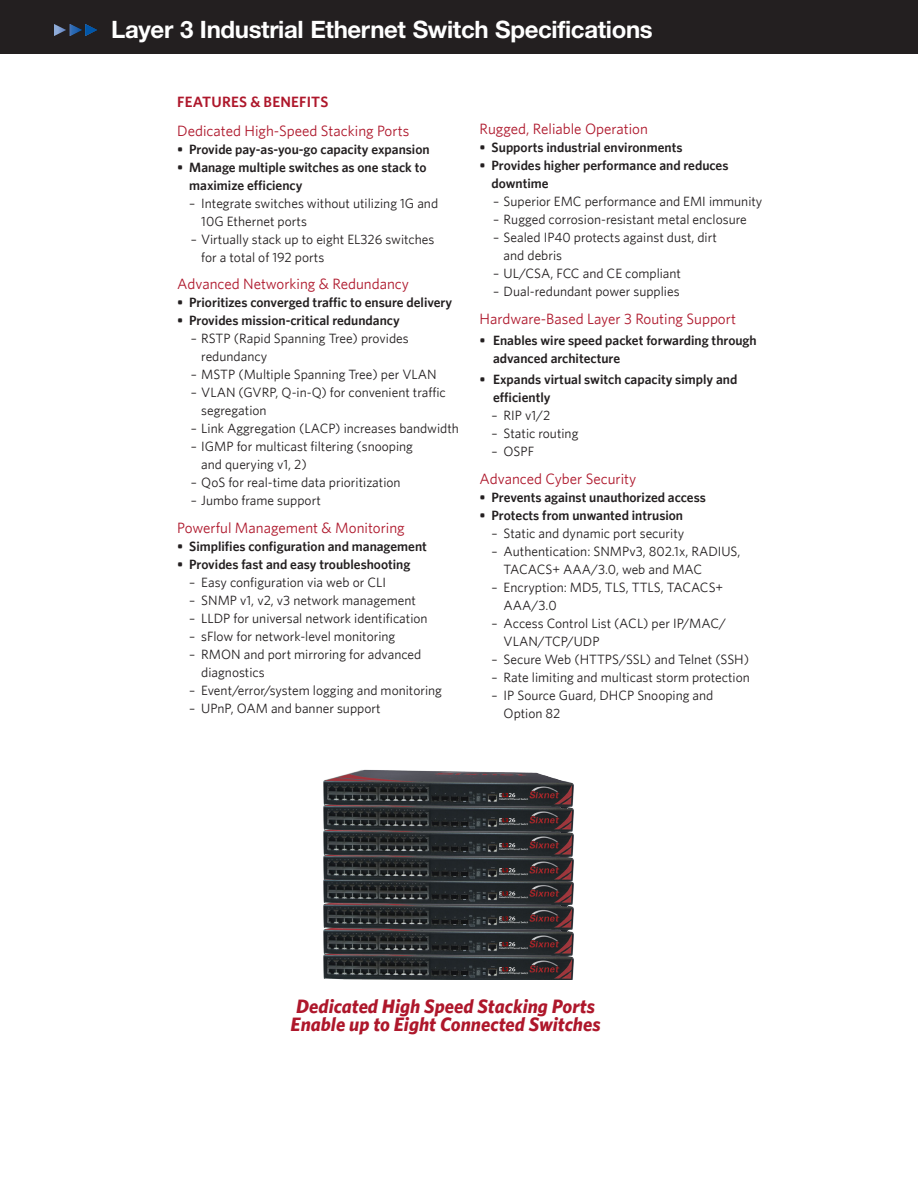
<style>
.page{position:relative;width:918px;height:1188px;background:#fff}
.page>*{position:absolute;margin:0;border:0;box-sizing:border-box;transform-origin:0 0}
.Page_1_-_Header_Blac{font:700 24px "Helvetica Neue LT Std";letter-spacing:-.015em;color:#fff}
.t1{font:600 24px "Whitney";color:#fff}
.t2{font:italic 700 19.5px/18px "Whitney";color:#ae172b}
.t3{font:15px/28.8px "Whitney";color:#ae172b}
.t4{font:13.5px/18px "Whitney";color:#231f20}
.t5{font:600 13.5px/18px "Whitney";color:#231f20}
.s1{font-weight:600}
</style>
<div class="page">
<div style="left:0;top:0;width:918px;height:54px;background:#231f20"></div>
<svg style="left:54px;top:24px;width:43px;height:12px"></svg>
<img style="left:323px;top:955px;width:251px;height:24px">
<img style="left:323px;top:931px;width:251px;height:24px">
<img style="left:323px;top:907px;width:251px;height:24px">
<img style="left:323px;top:881px;width:251px;height:26px">
<img style="left:323px;top:857px;width:251px;height:24px">
<img style="left:323px;top:833px;width:251px;height:24px">
<img style="left:323px;top:809px;width:251px;height:24px">
<img style="left:323px;top:769px;width:251px;height:40px">
<p class="t1" style="left:169px;top:9px;width:412px">EL326 Layer 3 Industrial Ethernet Switch</p>
<p class="Page_1_-_Header_Blac" style="left:111px;top:15px;width:543px">Layer 3 Industrial Ethernet Switch Specifications</p>
<p class="t3" style="left:177px;top:87px;width:234px"><span class="s1">FEATURES &amp; BENEFITS<br></span>Dedicated High-Speed Stacking Ports</p>
<p class="t5" style="left:177px;top:140px;width:254px">• Provide pay-as-you-go capacity expansion</p>
<p class="t5" style="left:189px;top:158px;width:239px;text-indent:-12px">• Manage multiple switches as one stack to maximize efficiency</p>
<p class="t4" style="left:201px;top:194px;width:238px;text-indent:-12px">– Integrate switches without utilizing 1G and<br>10G Ethernet ports</p>
<p class="t4" style="left:201px;top:230px;width:235px;text-indent:-11px">– Virtually stack up to eight EL326 switches for a total of 192 ports</p>
<p class="t3" style="left:177px;top:269px;width:233px">Advanced Networking &amp; Redundancy</p>
<p class="t5" style="left:177px;top:293px;width:276px">• Prioritizes converged traffic to ensure delivery</p>
<p class="t5" style="left:177px;top:311px;width:224px">• Provides mission-critical redundancy</p>
<p class="t4" style="left:201px;top:329px;width:209px;text-indent:-11px">– RSTP (Rapid Spanning Tree) provides redundancy</p>
<p class="t4" style="left:191px;top:365px;width:247px">– MSTP (Multiple Spanning Tree) per VLAN</p>
<p class="t4" style="left:201px;top:383px;width:246px;text-indent:-11px">– VLAN (GVRP, Q-in-Q) for convenient traffic segregation</p>
<p class="t4" style="left:191px;top:419px;width:270px">– Link Aggregation (LACP) increases bandwidth</p>
<p class="t4" style="left:201px;top:437px;width:213px;text-indent:-11px">– IGMP for multicast filtering (snooping and querying v1, 2)</p>
<p class="t4" style="left:191px;top:473px;width:211px">– QoS for real-time data prioritization</p>
<p class="t4" style="left:191px;top:491px;width:132px">– Jumbo frame support</p>
<p class="t3" style="left:177px;top:513px;width:229px">Powerful Management &amp; Monitoring</p>
<p class="t5" style="left:177px;top:537px;width:251px">• Simplifies configuration and management</p>
<p class="t5" style="left:177px;top:555px;width:235px">• Provides fast and easy troubleshooting</p>
<p class="t4" style="left:189px;top:573px;width:198px">– Easy configuration via web or CLI</p>
<p class="t4" style="left:189px;top:591px;width:228px">– SNMP v1, v2, v3 network management</p>
<p class="t4" style="left:189px;top:609px;width:240px">– LLDP for universal network identification</p>
<p class="t4" style="left:189px;top:627px;width:208px">– sFlow for network-level monitoring</p>
<p class="t4" style="left:201px;top:645px;width:222px;text-indent:-12px">– RMON and port mirroring for advanced diagnostics</p>
<p class="t4" style="left:189px;top:681px;width:254px">– Event/error/system logging and monitoring</p>
<p class="t4" style="left:189px;top:699px;width:193px">– UPnP, OAM and banner support</p>
<p class="t3" style="left:480px;top:114px;width:170px">Rugged, Reliable Operation</p>
<p class="t5" style="left:480px;top:138px;width:204px">• Supports industrial environments</p>
<p class="t5" style="left:492px;top:156px;width:238px;text-indent:-12px">• Provides higher performance and reduces downtime</p>
<p class="t4" style="left:493px;top:192px;width:271px">– Superior EMC performance and EMI immunity</p>
<p class="t4" style="left:493px;top:210px;width:255px">– Rugged corrosion-resistant metal enclosure</p>
<p class="t4" style="left:504px;top:228px;width:215px;text-indent:-11px">– Sealed IP40 protects against dust, dirt and debris</p>
<p class="t4" style="left:493px;top:264px;width:189px">– UL/CSA, FCC and CE compliant</p>
<p class="t4" style="left:493px;top:282px;width:188px">– Dual-redundant power supplies</p>
<p class="t3" style="left:480px;top:304px;width:258px">Hardware-Based Layer 3 Routing Support</p>
<p class="t5" style="left:493px;top:331px;width:265px;text-indent:-14px">• Enables wire speed packet forwarding through advanced architecture</p>
<p class="t5" style="left:493px;top:370px;width:246px;text-indent:-14px">• Expands virtual switch capacity simply and efficiently</p>
<p class="t4" style="left:492px;top:406px;width:60px">– RIP v1/2</p>
<p class="t4" style="left:492px;top:424px;width:88px">– Static routing</p>
<p class="t4" style="left:492px;top:442px;width:44px">– OSPF</p>
<p class="t3" style="left:480px;top:464px;width:158px">Advanced Cyber Security</p>
<p class="t5" style="left:480px;top:488px;width:228px">• Prevents against unauthorized access</p>
<p class="t5" style="left:480px;top:506px;width:205px">• Protects from unwanted intrusion</p>
<p class="t4" style="left:492px;top:524px;width:194px">– Static and dynamic port security</p>
<p class="t4" style="left:504px;top:542px;width:238px;text-indent:-12px">– Authentication: SNMPv3, 802.1x, RADIUS,<br>TACACS+ AAA/3.0, web and MAC</p>
<p class="t4" style="left:504px;top:578px;width:221px;text-indent:-12px">– Encryption: MD5, TLS, TTLS, TACACS+<br>AAA/3.0</p>
<p class="t4" style="left:504px;top:614px;width:224px;text-indent:-12px">– Access Control List (ACL) per IP/MAC/<br>VLAN/TCP/UDP</p>
<p class="t4" style="left:492px;top:650px;width:259px">– Secure Web (HTTPS/SSL) and Telnet (SSH)</p>
<p class="t4" style="left:492px;top:668px;width:260px">– Rate limiting and multicast storm protection</p>
<p class="t4" style="left:504px;top:686px;width:211px;text-indent:-12px">– IP Source Guard, DHCP Snooping and<br>Option 82</p>
<p class="t2" style="left:291px;top:996px;width:312px">Dedicated High Speed Stacking Ports<br>Enable up to Eight Connected Switches</p>
</div>
